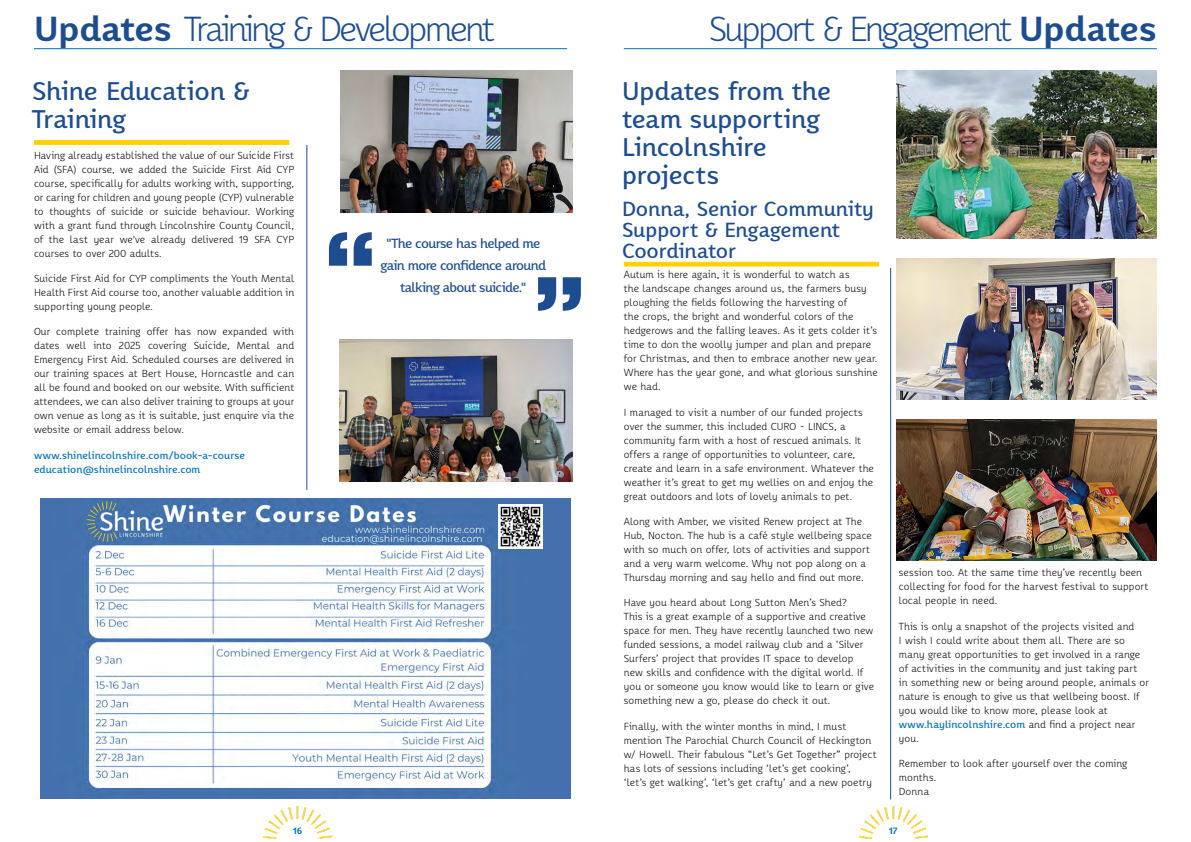
<style>
.page{position:relative;width:1191px;height:842px;background:#fff}
.page>*{position:absolute;margin:0;border:0;box-sizing:border-box;transform-origin:0 0}
.t1{font:300 34px "Karbid Pro";letter-spacing:-.08em;color:#1d4d8e}
.t2{font:500 25px/28px "Karbid Pro";letter-spacing:-.005em;color:#1d4d8e}
.t3{font:500 20px/21px "Karbid Pro";letter-spacing:-.005em;color:#1d4d8e}
.t4{font:500 13px/22px "Karbid Pro";letter-spacing:-.05em;color:#1d4d8e;text-align:center}
.t5{font:300 10px/14px "Karbid Pro";letter-spacing:.01em;color:#000}
.t6{font:500 10px/14px "Karbid Pro";letter-spacing:.01em;color:#006fb8}
.t7{font:700 9px "Karbid Pro";color:#006fb8}
.s1{font-weight:700}
.s2{font-weight:500;color:#006fb8}
</style>
<div class="page">
<img style="left:859px;top:806px;width:68px;height:33px">
<img style="left:263px;top:806px;width:69px;height:33px">
<hr style="left:624px;top:48px;width:533px;height:1px;background:#006fb8">
<svg style="left:624px;top:262px;width:255px;height:5px"></svg>
<img style="left:896px;top:71px;width:261px;height:168px">
<img style="left:896px;top:259px;width:261px;height:140px">
<img style="left:896px;top:420px;width:261px;height:140px">
<img style="left:340px;top:71px;width:233px;height:141px">
<svg style="left:538px;top:277px;width:43px;height:34px"></svg>
<svg style="left:329px;top:232px;width:43px;height:34px"></svg>
<img style="left:340px;top:340px;width:232px;height:141px">
<img style="left:40px;top:498px;width:530px;height:300px">
<img style="left:498px;top:504px;width:45px;height:44px">
<svg style="left:34px;top:140px;width:255px;height:5px"></svg>
<hr style="left:34px;top:48px;width:533px;height:1px;background:#006fb8">
<hr style="left:306px;top:145px;width:1px;height:345px;background:#1d4d8e">
<hr style="left:890px;top:268px;width:1px;height:531px;background:#1d4d8e">
<h1 class="t1" style="left:34px;top:6px;width:462px"><span class="s1">Updates</span> Training &amp; Development</h1>
<h2 class="t2" style="left:32px;top:76px;width:219px">Shine Education &amp;<br>Training</h2>
<p class="t5" style="left:34px;top:148px;width:262px;text-align:justify">Having already established the value of our Suicide First Aid (SFA) course, we added the Suicide First Aid CYP course, specifically for adults working with, supporting, or caring for children and young people (CYP) vulnerable to thoughts of suicide or suicide behaviour. Working with a grant fund through Lincolnshire County Council, of the last year we've already delivered 19 SFA CYP courses to over 200 adults.</p>
<p class="t5" style="left:34px;top:271px;width:261px;text-align:justify">Suicide First Aid for CYP compliments the Youth Mental Health First Aid course too, another valuable addition in supporting young people.</p>
<p class="t5" style="left:34px;top:324px;width:262px;text-align:justify">Our complete training offer has now expanded with dates well into 2025 covering Suicide, Mental and Emergency First Aid. Scheduled courses are delivered in our training spaces at Bert House, Horncastle and can all be found and booked on our website. With sufficient attendees, we can also deliver training to groups at your own venue as long as it is suitable, just enquire via the website or email address below.</p>
<p class="t6" style="left:34px;top:448px;width:212px">www.shinelincolnshire.com/book-a-course education@shinelincolnshire.com</p>
<h3 class="t4" style="left:380px;top:232px;width:167px">"The course has helped me gain more confidence around talking about suicide."</h3>
<h1 class="t1" style="left:709px;top:6px;width:449px">Support &amp; Engagement <span class="s1">Updates</span></h1>
<h2 class="t2" style="left:622px;top:76px;width:210px">Updates from the team supporting<br>Lincolnshire projects</h2>
<h3 class="t3" style="left:622px;top:198px;width:253px">Donna, Senior Community<br>Support &amp; Engagement<br>Coordinator</h3>
<p class="t5" style="left:624px;top:267px;width:255px">Autum is here again, it is wonderful to watch as<br>the landscape changes around us, the farmers busy ploughing the fields following the harvesting of<br>the crops, the bright and wonderful colors of the hedgerows and the falling leaves. As it gets colder it’s time to don the woolly jumper and plan and prepare for Christmas, and then to embrace another new year.<br>Where has the year gone, and what glorious sunshine we had.</p>
<p class="t5" style="left:624px;top:405px;width:251px">I managed to visit a number of our funded projects over the summer, this included CURO - LINCS, a community farm with a host of rescued animals. It offers a range of opportunities to volunteer, care, create and learn in a safe environment. Whatever the weather it’s great to get my wellies on and enjoy the great outdoors and lots of lovely animals to pet.</p>
<p class="t5" style="left:624px;top:514px;width:250px">Along with Amber, we visited Renew project at The Hub, Nocton. The hub is a café style wellbeing space with so much on offer, lots of activities and support and a very warm welcome. Why not pop along on a Thursday morning and say hello and find out more.</p>
<p class="t5" style="left:624px;top:595px;width:252px">Have you heard about Long Sutton Men’s Shed?<br>This is a great example of a supportive and creative space for men. They have recently launched two new funded sessions, a model railway club and a ‘Silver Surfers’ project that provides IT space to develop new skills and confidence with the digital world. If you or someone you know would like to learn or give something new a go, please do check it out.</p>
<p class="t5" style="left:624px;top:719px;width:254px">Finally, with the winter months in mind, I must mention The Parochial Church Council of Heckington w/ Howell. Their fabulous “Let’s Get Together” project has lots of sessions including ‘let’s get cooking’,<br>‘let’s get walking’, ‘let’s get crafty’ and a new poetry</p>
<p class="t5" style="left:899px;top:565px;width:251px">session too. At the same time they’ve recently been collecting for food for the harvest festival to support local people in need.</p>
<p class="t5" style="left:899px;top:619px;width:251px">This is only a snapshot of the projects visited and<br>I wish I could write about them all. There are so many great opportunities to get involved in a range of activities in the community and just taking part<br>in something new or being around people, animals or nature is enough to give us that wellbeing boost. If you would like to know more, please look at <span class="s2">www.haylincolnshire.com</span> and find a project near you.</p>
<p class="t5" style="left:899px;top:756px;width:230px">Remember to look after yourself over the coming months.<br>Donna</p>
<p class="t7" style="left:293px;top:824px;width:11px">16</p>
<p class="t7" style="left:889px;top:824px;width:10px">17</p>
</div>
